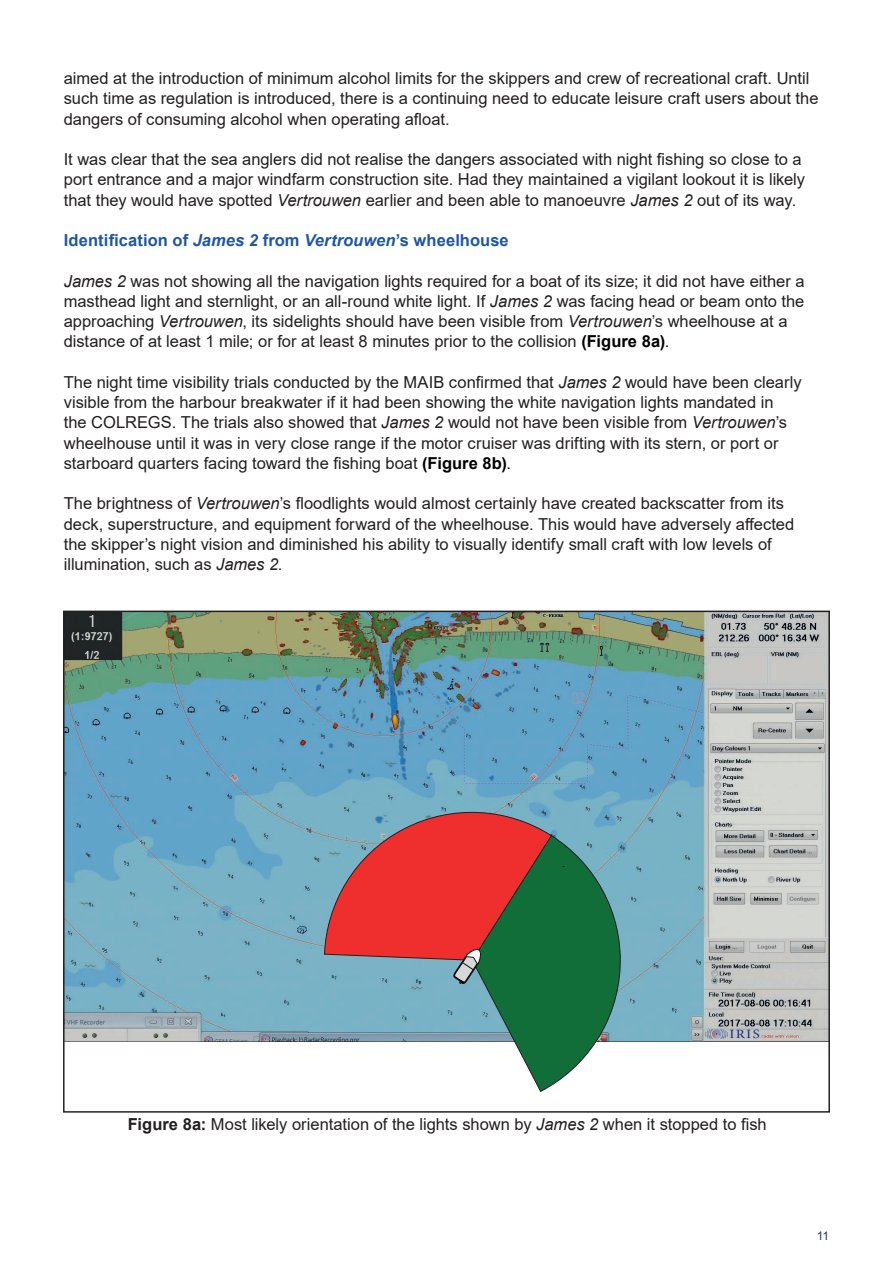
<style>
.page{position:relative;width:893px;height:1263px;background:#fff}
.page>*{position:absolute;margin:0;border:0;box-sizing:border-box;transform-origin:0 0}
._3_0_Main_Body_Text{font:16.5px/20.2px "Arial";color:#231f20}
.Figure_Caption{font:16.5px "Arial";color:#231f20}
._2_1_Sub_Header{font:700 16.5px "Arial";letter-spacing:.005em;color:#1e56a6}
.t1{font:12px "Arial";color:#24326f}
.s1{font-style:italic}
.s2{font-weight:700;color:#000001}
.s3{color:#000001}
.s4{font-weight:700}
</style>
<div class="page">
<img style="left:66px;top:614px;width:761px;height:428px">
<svg style="left:324px;top:803px;width:299px;height:289px;background:#8e867e"></svg>
<p class="_3_0_Main_Body_Text" style="left:64px;top:68px;width:756px">aimed at the introduction of minimum alcohol limits for the skippers and crew of recreational craft. Until such time as regulation is introduced, there is a continuing need to educate leisure craft users about the dangers of consuming alcohol when operating afloat.</p>
<p class="_3_0_Main_Body_Text" style="left:64px;top:149px;width:743px">It was clear that the sea anglers did not realise the dangers associated with night fishing so close to a port entrance and a major windfarm construction site. Had they maintained a vigilant lookout it is likely that they would have spotted <span class="s1">Vertrouwen</span> earlier and been able to manoeuvre <span class="s1">James 2</span> out of its way.</p>
<p class="_2_1_Sub_Header" style="left:64px;top:229px;width:446px">Identification of <span class="s1">James 2</span> from <span class="s1">Vertrouwen</span>’s wheelhouse</p>
<p class="_3_0_Main_Body_Text" style="left:64px;top:271px;width:742px"><span class="s1">James 2</span> was not showing all the navigation lights required for a boat of its size; it did not have either a masthead light and sternlight, or an all-round white light. If <span class="s1">James 2</span> was facing head or beam onto the approaching <span class="s1">Vertrouwen</span>, its sidelights should have been visible from <span class="s1">Vertrouwen</span>’s wheelhouse at a distance of at least 1 mile; or for at least 8 minutes prior to the collision <span class="s2">(Figure 8a)</span><span class="s3">.</span></p>
<p class="_3_0_Main_Body_Text" style="left:64px;top:372px;width:739px">The night time visibility trials conducted by the MAIB confirmed that <span class="s1">James 2</span> would have been clearly visible from the harbour breakwater if it had been showing the white navigation lights mandated in<br>the COLREGS. The trials also showed that <span class="s1">James 2</span> would not have been visible from <span class="s1">Vertrouwen</span>’s wheelhouse until it was in very close range if the motor cruiser was drifting with its stern, or port or starboard quarters facing toward the fishing boat <span class="s2">(Figure 8b)</span><span class="s3">.</span></p>
<p class="_3_0_Main_Body_Text" style="left:64px;top:493px;width:732px">The brightness of <span class="s1">Vertrouwen</span>’s floodlights would almost certainly have created backscatter from its deck, superstructure, and equipment forward of the wheelhouse. This would have adversely affected the skipper’s night vision and diminished his ability to visually identify small craft with low levels of illumination, such as <span class="s1">James 2</span>.</p>
<p class="Figure_Caption" style="left:128px;top:1113px;width:641px"><span class="s4">Figure 8a:</span> Most likely orientation of the lights shown by <span class="s1">James 2</span> when it stopped to fish</p>
<p class="t1" style="left:817px;top:1228px;width:14px">11</p>
</div>
